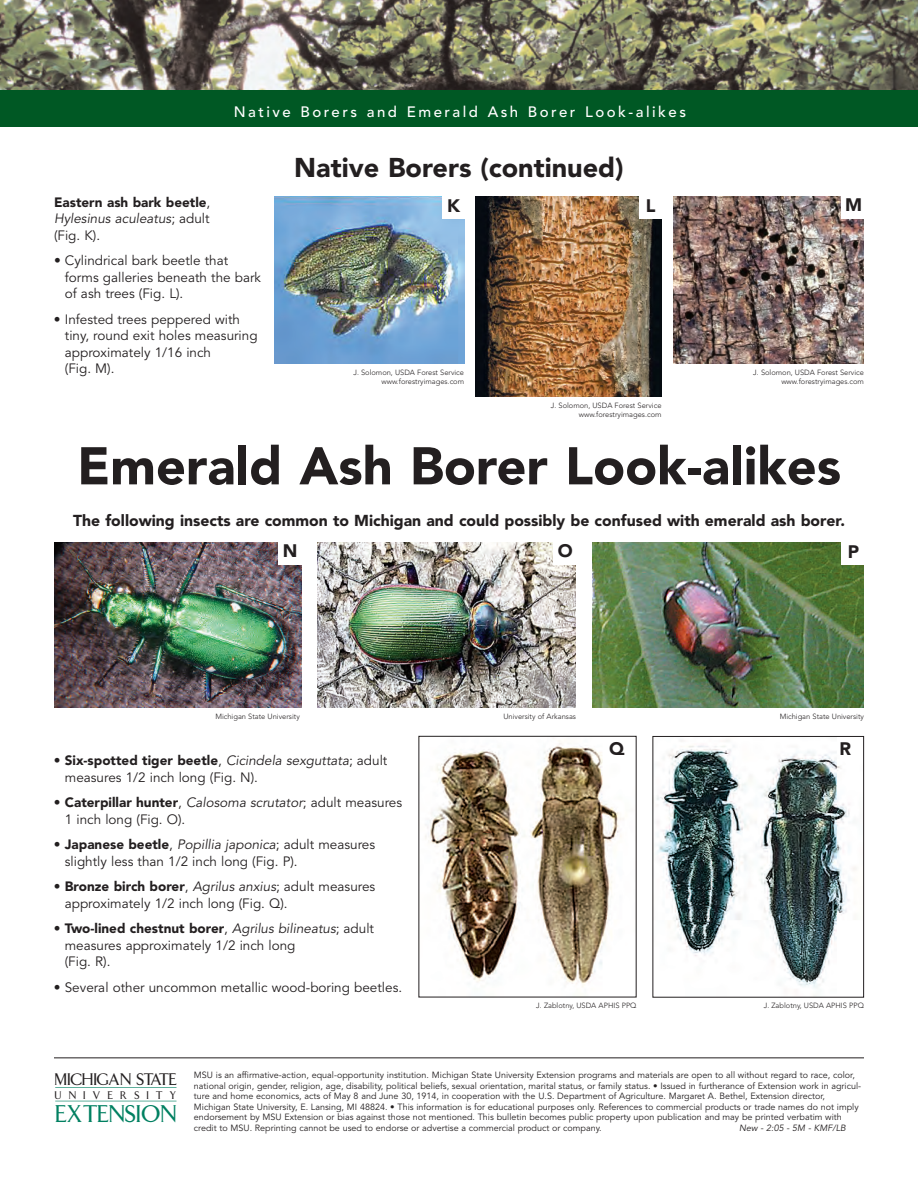
<style>
.page{position:relative;width:918px;height:1188px;background:#fff}
.page>*{position:absolute;margin:0;border:0;box-sizing:border-box;transform-origin:0 0}
.t1{font:900 52.5px "Avenir";color:#231f20}
.t2{font:900 27px "Avenir";color:#231f20}
.t3{font:22.65px "Arrow Font";color:#008061}
.t4{font:900 18px "Avenir";color:#231f20}
.t5{font:900 15.75px "Avenir";color:#231f20}
.t6{font:15.75px "Arrow Font";letter-spacing:-.04em;color:#231f20}
.t7{font:500 15px "Avenir";letter-spacing:.165em;color:#fff}
.t8{font:13.5px/16.5px "Avenir";color:#231f20}
.t9{font:900 13.5px/16.5px "Avenir";color:#231f20;text-align:justify}
.t10{font:10.35px "Arrow Font";letter-spacing:.68em;color:#231f20}
.t11{font:9px/10.5px "Avenir";color:#231f20}
.t12{font:italic 9px "Avenir";color:#231f20}
.t13{font:300 7.5px/9px "Avenir";color:#231f20;text-align:right}
.s1{font-weight:400}
.s2{font-weight:400;font-style:italic}
.s3{font-weight:900}
.s4{font-style:italic}
</style>
<div class="page">
<img style="left:318px;top:542px;width:258px;height:165px">
<img style="left:593px;top:542px;width:271px;height:165px">
<img style="left:54px;top:542px;width:247px;height:165px">
<img style="left:274px;top:197px;width:190px;height:166px">
<img style="left:673px;top:197px;width:191px;height:166px">
<img style="left:475px;top:197px;width:187px;height:200px">
<img style="left:0;top:0;width:918px;height:90px">
<div style="left:0;top:90px;width:918px;height:36px;background:#005824"></div>
<img style="left:656px;top:740px;width:201px;height:248px">
<div style="left:652px;top:736px;width:212px;height:262px;border:1px solid #231f20"></div>
<img style="left:425px;top:741px;width:199px;height:246px">
<hr style="left:55px;top:1087px;width:122px;height:1px;background:#008061">
<hr style="left:55px;top:1101px;width:122px;height:1px;background:#008061">
<hr style="left:54px;top:1057px;width:810px;height:1px;background:#231f20">
<div style="left:442px;top:196px;width:23px;height:23px;background:#fff"></div>
<div style="left:639px;top:196px;width:23px;height:23px;background:#fff"></div>
<div style="left:842px;top:195px;width:24px;height:24px;background:#fff"></div>
<div style="left:842px;top:542px;width:24px;height:23px;background:#fff"></div>
<div style="left:554px;top:541px;width:23px;height:24px;background:#fff"></div>
<div style="left:279px;top:541px;width:23px;height:24px;background:#fff"></div>
<h3 class="t7" style="left:234px;top:106px;width:454px">Native Borers and Emerald Ash Borer Look-alikes</h3>
<h3 class="t9" style="left:54px;top:195px;width:158px">Eastern ash bark beetle<span class="s1">, </span><span class="s2">Hylesinus aculeatus</span><span class="s1">; adult (Fig. K).</span></h3>
<h3 class="t8" style="left:65px;top:254px;width:198px;text-indent:-11px">• Cylindrical bark beetle that forms galleries beneath the bark of ash trees (Fig. L).</h3>
<h3 class="t8" style="left:65px;top:312px;width:194px;text-indent:-11px">• Infested trees peppered with tiny, round exit holes measuring approximately 1/16 inch<br>(Fig. M).</h3>
<h2 class="t2" style="left:294px;top:156px;width:331px">Native Borers (continued)</h2>
<h3 class="t4" style="left:447px;top:198px;width:14px">K</h3>
<h3 class="t4" style="left:646px;top:198px;width:11px">L</h3>
<h3 class="t4" style="left:845px;top:197px;width:18px">M</h3>
<p class="t13" style="left:353px;top:368px;width:112px">J. Solomon, USDA Forest Service www.forestryimages.com</p>
<p class="t13" style="left:551px;top:402px;width:112px">J. Solomon, USDA Forest Service www.forestryimages.com</p>
<p class="t13" style="left:753px;top:368px;width:112px">J. Solomon, USDA Forest Service www.forestryimages.com</p>
<h1 class="t1" style="left:77px;top:445px;width:765px">Emerald Ash Borer Look-alikes</h1>
<h3 class="t5" style="left:73px;top:514px;width:773px">The following insects are common to Michigan and could possibly be confused with emerald ash borer.</h3>
<h3 class="t4" style="left:283px;top:543px;width:16px">N</h3>
<h3 class="t4" style="left:558px;top:543px;width:16px">O</h3>
<h3 class="t4" style="left:848px;top:544px;width:13px">P</h3>
<p class="t13" style="left:215px;top:713px;width:86px">Michigan State University</p>
<p class="t13" style="left:503px;top:713px;width:74px">University of Arkansas</p>
<p class="t13" style="left:780px;top:713px;width:86px">Michigan State University</p>
<h3 class="t8" style="left:65px;top:753px;width:324px;text-indent:-11px">• <span class="s3">Six-spotted tiger beetle</span>, <span class="s4">Cicindela sexguttata</span>; adult measures 1/2 inch long (Fig. N).</h3>
<h3 class="t8" style="left:65px;top:795px;width:339px;text-indent:-11px">• <span class="s3">Caterpillar hunter</span>, <span class="s4">Calosoma scrutator</span>; adult measures<br>1 inch long (Fig. O).</h3>
<h3 class="t8" style="left:65px;top:837px;width:312px;text-indent:-11px">• <span class="s3">Japanese beetle</span>, <span class="s4">Popillia japonica</span>; adult measures slightly less than 1/2 inch long (Fig. P).</h3>
<h3 class="t8" style="left:65px;top:879px;width:312px;text-indent:-11px">• <span class="s3">Bronze birch borer</span>, <span class="s4">Agrilus anxius</span>; adult measures approximately 1/2 inch long (Fig. Q).</h3>
<h3 class="t8" style="left:65px;top:921px;width:311px;text-indent:-11px">• <span class="s3">Two-lined chestnut borer</span>, <span class="s4">Agrilus bilineatus</span>; adult measures approximately 1/2 inch long<br>(Fig. R).</h3>
<h3 class="t8" style="left:54px;top:980px;width:350px">• Several other uncommon metallic wood-boring beetles.</h3>
<h3 class="t4" style="left:609px;top:742px;width:17px">Q</h3>
<h3 class="t4" style="left:839px;top:742px;width:13px">R</h3>
<p class="t13" style="left:536px;top:1002px;width:102px">J. Zablotny, USDA APHIS PPQ</p>
<p class="t13" style="left:764px;top:1002px;width:102px">J. Zablotny, USDA APHIS PPQ</p>
<h3 class="t6" style="left:55px;top:1070px;width:124px">MICHIGAN STATE</h3>
<p class="t10" style="left:55px;top:1089px;width:123px">UNIVERSITY</p>
<h3 class="t3" style="left:55px;top:1101px;width:123px">EXTENSION</h3>
<p class="t11" style="left:194px;top:1071px;width:669px">MSU is an affirmative-action, equal-opportunity institution. Michigan State University Extension programs and materials are open to all without regard to race, color, national origin, gender, religion, age, disability, political beliefs, sexual orientation, marital status, or family status. • Issued in furtherance of Extension work in agricul&shy;ture and home economics, acts of May 8 and June 30, 1914, in cooperation with the U.S. Department of Agriculture. Margaret A. Bethel, Extension director, Michigan State University, E. Lansing, MI 48824. • This information is for educational purposes only. References to commercial products or trade names do not imply endorsement by MSU Extension or bias against those not mentioned. This bulletin becomes public property upon publication and may be printed verbatim with credit to MSU. Reprinting cannot be used to endorse or advertise a commercial product or company.</p>
<p class="t12" style="left:739px;top:1124px;width:108px">New - 2:05 - 5M - KMF/LB</p>
</div>
